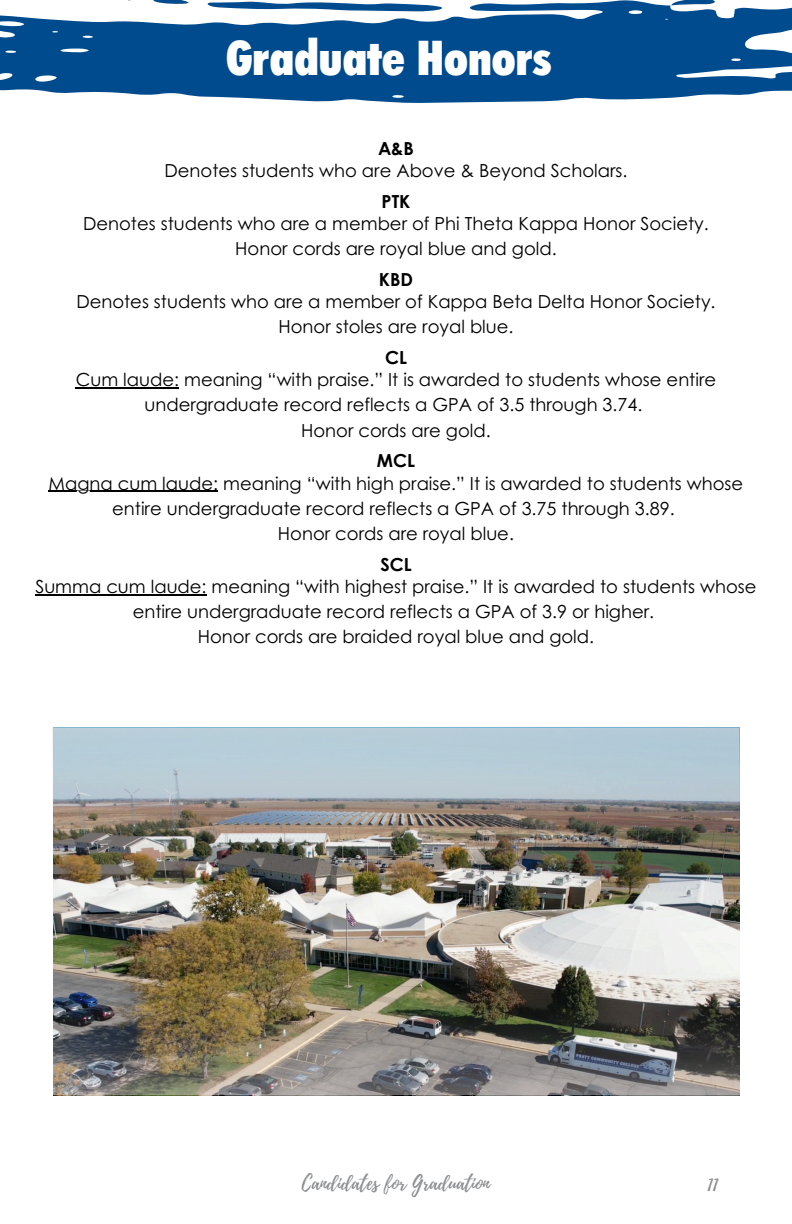
<style>
.page{position:relative;width:792px;height:1224px;background:#fff}
.page>*{position:absolute;margin:0;border:0;box-sizing:border-box;transform-origin:0 0}
.t1{font:900 condensed 48px "Futura BT";color:#fff}
.t2{font:20px "Playlist Script";color:#8c8e90}
.t3{font:18px/25.2px "Century Gothic Std";color:#000;text-align:center}
.t4{font:700 18px "Century Gothic";color:#000}
</style>
<div class="page">
<svg style="left:0;top:0;width:792px;height:103px;fill:#004b8d"></svg>
<svg style="left:207px;top:2px;width:236px;height:9px"></svg>
<svg style="left:670px;top:0;width:45px;height:6px"></svg>
<svg style="left:153px;top:0;width:36px;height:4px"></svg>
<hr style="left:76px;top:387px;width:103px;height:2px;background:#000">
<hr style="left:49px;top:491px;width:169px;height:1px;background:#000">
<hr style="left:35px;top:594px;width:172px;height:2px;background:#000">
<img style="left:54px;top:728px;width:685px;height:245px">
<img style="left:53px;top:728px;width:685px;height:173px">
<img style="left:54px;top:973px;width:685px;height:122px">
<p class="t1" style="left:226px;top:22px;width:327px">Graduate Honors</p>
<h1 class="t4" style="left:378px;top:137px;width:37px">A&amp;B</h1>
<p class="t3" style="left:165px;top:160px;width:464px">Denotes students who are Above &amp; Beyond Scholars.</p>
<p class="t4" style="left:382px;top:190px;width:30px">PTK</p>
<p class="t3" style="left:83px;top:213px;width:627px">Denotes students who are a member of Phi Theta Kappa Honor Society.</p>
<p class="t3" style="left:235px;top:238px;width:323px">Honor cords are royal blue and gold.</p>
<p class="t4" style="left:379px;top:268px;width:36px">KBD</p>
<p class="t3" style="left:76px;top:291px;width:641px">Denotes students who are a member of Kappa Beta Delta Honor Society.</p>
<p class="t3" style="left:278px;top:316px;width:237px">Honor stoles are royal blue.</p>
<p class="t4" style="left:385px;top:346px;width:23px">CL</p>
<p class="t3" style="left:76px;top:369px;width:642px">Cum laude: meaning “with praise.” It is awarded to students whose entire undergraduate record reflects a GPA of 3.5 through 3.74.</p>
<p class="t3" style="left:301px;top:420px;width:191px">Honor cords are gold.</p>
<p class="t4" style="left:377px;top:449px;width:40px">MCL</p>
<p class="t3" style="left:49px;top:473px;width:696px">Magna cum laude: meaning “with high praise.” It is awarded to students whose entire undergraduate record reflects a GPA of 3.75 through 3.89.</p>
<p class="t3" style="left:278px;top:523px;width:238px">Honor cords are royal blue.</p>
<p class="t4" style="left:380px;top:553px;width:33px">SCL</p>
<p class="t3" style="left:35px;top:576px;width:723px">Summa cum laude: meaning “with highest praise.” It is awarded to students whose entire undergraduate record reflects a GPA of 3.9 or higher.</p>
<p class="t3" style="left:198px;top:626px;width:398px">Honor cords are braided royal blue and gold.</p>
<p class="t2" style="left:302px;top:1169px;width:190px">Candidates for Graduation</p>
<p class="t2" style="left:708px;top:1169px;width:12px">11</p>
</div>
